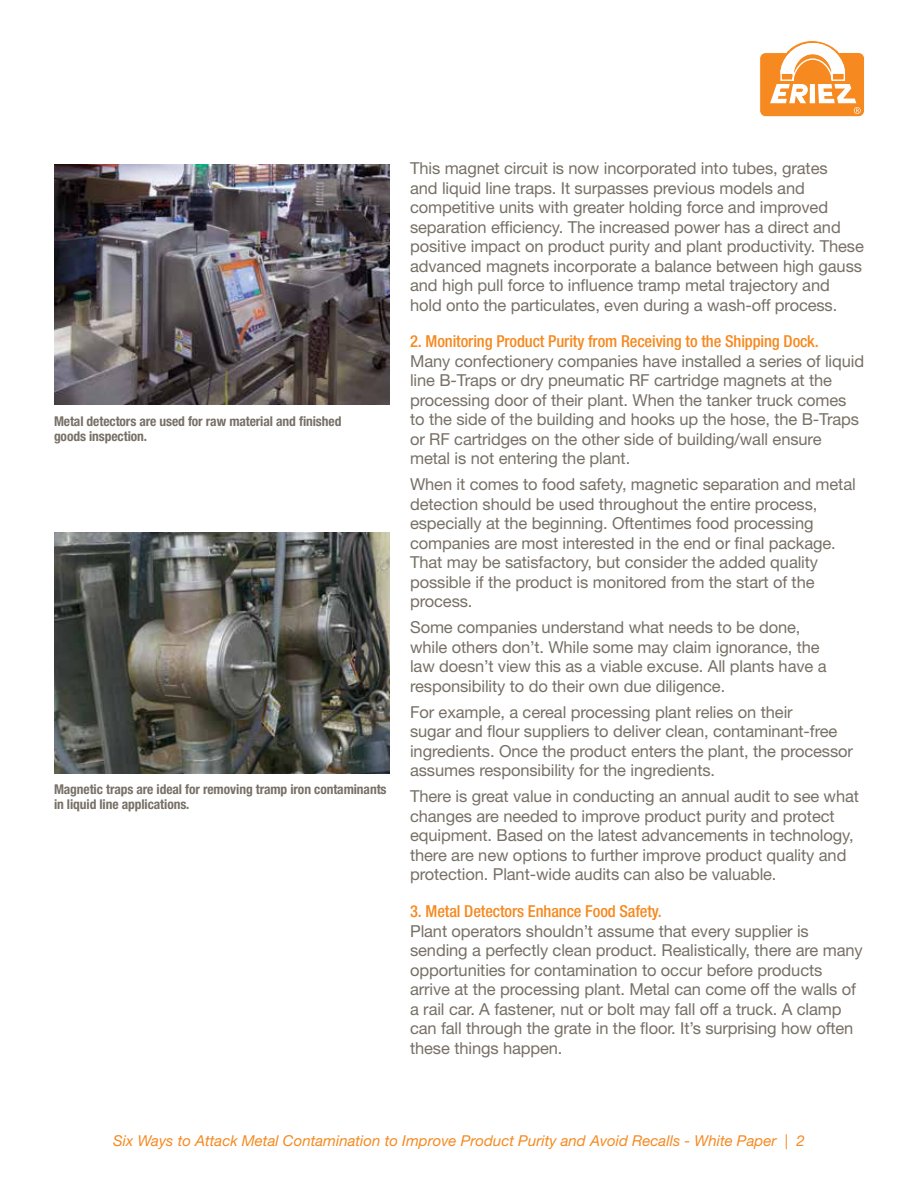
<style>
.page{position:relative;width:918px;height:1188px;background:#fff}
.page>*{position:absolute;margin:0;border:0;box-sizing:border-box;transform-origin:0 0}
.t1{font:16.5px/19.5px "Helvetica Neue";letter-spacing:-.005em;color:#777066}
.t2{font:500 condensed 16.5px "Helvetica Neue";letter-spacing:-.005em;color:#f6891f}
.t3{font:italic 15px "Helvetica Neue";color:#f6891f}
.t4{font:700 condensed 13.5px/15px "Helvetica Neue";letter-spacing:-.005em;color:#777066}
</style>
<div class="page">
<svg style="left:759px;top:40px;width:106px;height:77px"></svg>
<img style="left:54px;top:164px;width:336px;height:241px">
<img style="left:54px;top:532px;width:336px;height:241px">
<p class="t4" style="left:54px;top:413px;width:289px">Metal detectors are used for raw material and finished goods inspection.</p>
<p class="t4" style="left:54px;top:781px;width:334px">Magnetic traps are ideal for removing tramp iron contaminants in liquid line applications.</p>
<p class="t1" style="left:410px;top:158px;width:455px">This magnet circuit is now incorporated into tubes, grates<br>and liquid line traps. It surpasses previous models and competitive units with greater holding force and improved separation efficiency. The increased power has a direct and positive impact on product purity and plant productivity. These advanced magnets incorporate a balance between high gauss and high pull force to influence tramp metal trajectory and hold onto the particulates, even during a wash-off process.</p>
<p class="t2" style="left:410px;top:332px;width:410px">2. Monitoring Product Purity from Receiving to the Shipping Dock.</p>
<p class="t1" style="left:410px;top:351px;width:456px">Many confectionery companies have installed a series of liquid line B-Traps or dry pneumatic RF cartridge magnets at the processing door of their plant. When the tanker truck comes to the side of the building and hooks up the hose, the B-Traps or RF cartridges on the other side of building/wall ensure metal is not entering the plant.</p>
<p class="t1" style="left:410px;top:475px;width:447px">When it comes to food safety, magnetic separation and metal detection should be used throughout the entire process, especially at the beginning. Oftentimes food processing companies are most interested in the end or final package.<br>That may be satisfactory, but consider the added quality possible if the product is monitored from the start of the process.</p>
<p class="t1" style="left:410px;top:618px;width:418px">Some companies understand what needs to be done, while others don’t. While some may claim ignorance, the law doesn’t view this as a viable excuse. All plants have a responsibility to do their own due diligence.</p>
<p class="t1" style="left:410px;top:702px;width:445px">For example, a cereal processing plant relies on their<br>sugar and flour suppliers to deliver clean, contaminant-free ingredients. Once the product enters the plant, the processor assumes responsibility for the ingredients.</p>
<p class="t1" style="left:410px;top:787px;width:450px">There is great value in conducting an annual audit to see what changes are needed to improve product purity and protect equipment. Based on the latest advancements in technology, there are new options to further improve product quality and protection. Plant-wide audits can also be valuable.</p>
<p class="t2" style="left:410px;top:902px;width:253px">3. Metal Detectors Enhance Food Safety.</p>
<p class="t1" style="left:410px;top:921px;width:454px">Plant operators shouldn’t assume that every supplier is sending a perfectly clean product. Realistically, there are many opportunities for contamination to occur before products arrive at the processing plant. Metal can come off the walls of a rail car. A fastener, nut or bolt may fall off a truck. A clamp can fall through the grate in the floor. It’s surprising how often these things happen.</p>
<p class="t3" style="left:113px;top:1131px;width:693px">Six Ways to Attack Metal Contamination to Improve Product Purity and Avoid Recalls - White Paper | 2</p>
</div>
